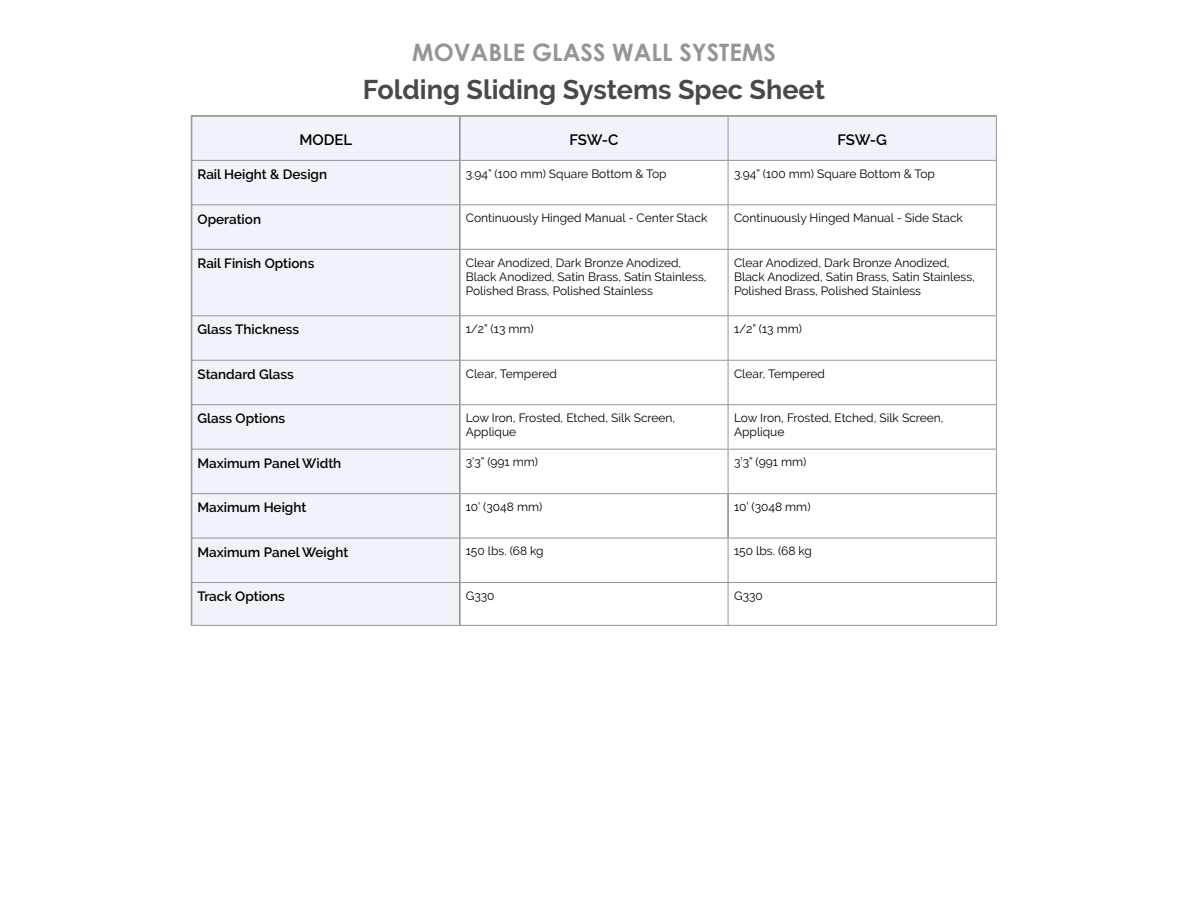
<style>
.page{position:relative;width:1188px;height:918px;background:#fff}
.page>*{position:absolute;margin:0;border:0;box-sizing:border-box;transform-origin:0 0}
.t1{font:700 27px "Raleway";color:#494949}
.t2{font:700 24px "Century Gothic";color:#939598}
.t3{font:600 15px "Raleway";letter-spacing:-.01em;color:#000}
.t4{font:600 13.5px "Raleway";color:#000}
.t5{font:12px/14.4px "Raleway";color:#000}
</style>
<div class="page">
<div style="left:193px;top:117px;width:803px;height:43px;background:#eef4f9"></div>
<div style="left:193px;top:161px;width:266px;height:332px;background:#eef4f9"></div>
<div style="left:193px;top:494px;width:266px;height:131px;background:#eef4f9"></div>
<hr style="left:728px;top:116px;width:1px;height:44px;background:#939598">
<hr style="left:728px;top:161px;width:1px;height:43px;background:#939598">
<hr style="left:728px;top:205px;width:1px;height:44px;background:#939598">
<hr style="left:728px;top:250px;width:1px;height:65px;background:#939598">
<hr style="left:728px;top:316px;width:1px;height:44px;background:#939598">
<hr style="left:728px;top:361px;width:1px;height:43px;background:#939598">
<hr style="left:728px;top:405px;width:1px;height:44px;background:#939598">
<hr style="left:728px;top:450px;width:1px;height:43px;background:#939598">
<hr style="left:996px;top:494px;width:1px;height:44px;background:#939598">
<hr style="left:728px;top:538px;width:1px;height:44px;background:#939598">
<hr style="left:728px;top:583px;width:1px;height:42px;background:#939598">
<hr style="left:192px;top:204px;width:267px;height:1px;background:#939598">
<hr style="left:460px;top:204px;width:268px;height:1px;background:#939598">
<hr style="left:728px;top:204px;width:269px;height:1px;background:#939598">
<hr style="left:192px;top:249px;width:267px;height:1px;background:#939598">
<hr style="left:460px;top:249px;width:268px;height:1px;background:#939598">
<hr style="left:728px;top:249px;width:269px;height:1px;background:#939598">
<hr style="left:192px;top:315px;width:267px;height:1px;background:#939598">
<hr style="left:460px;top:315px;width:268px;height:1px;background:#939598">
<hr style="left:728px;top:315px;width:269px;height:1px;background:#939598">
<hr style="left:192px;top:360px;width:267px;height:1px;background:#939598">
<hr style="left:460px;top:360px;width:268px;height:1px;background:#939598">
<hr style="left:728px;top:360px;width:269px;height:1px;background:#939598">
<hr style="left:192px;top:404px;width:267px;height:1px;background:#939598">
<hr style="left:460px;top:404px;width:268px;height:1px;background:#939598">
<hr style="left:728px;top:404px;width:269px;height:1px;background:#939598">
<hr style="left:192px;top:493px;width:267px;height:1px;background:#939598">
<hr style="left:460px;top:493px;width:268px;height:1px;background:#939598">
<hr style="left:728px;top:493px;width:269px;height:1px;background:#939598">
<hr style="left:460px;top:625px;width:268px;height:1px;background:#939598">
<hr style="left:728px;top:625px;width:269px;height:1px;background:#939598">
<hr style="left:192px;top:449px;width:267px;height:1px;background:#939598">
<hr style="left:460px;top:449px;width:268px;height:1px;background:#939598">
<hr style="left:728px;top:449px;width:269px;height:1px;background:#939598">
<hr style="left:192px;top:538px;width:267px;height:1px;background:#939598">
<hr style="left:460px;top:538px;width:268px;height:1px;background:#939598">
<hr style="left:728px;top:538px;width:269px;height:1px;background:#939598">
<hr style="left:192px;top:582px;width:267px;height:1px;background:#939598">
<hr style="left:460px;top:582px;width:268px;height:1px;background:#939598">
<hr style="left:728px;top:582px;width:269px;height:1px;background:#939598">
<hr style="left:191px;top:625px;width:269px;height:1px;background:#939598">
<hr style="left:459px;top:116px;width:1px;height:44px;background:#939598">
<hr style="left:460px;top:116px;width:1px;height:44px;background:#939598">
<hr style="left:191px;top:160px;width:1px;height:45px;background:#939598">
<hr style="left:192px;top:160px;width:1px;height:45px;background:#939598">
<hr style="left:459px;top:161px;width:1px;height:44px;background:#939598">
<hr style="left:460px;top:161px;width:1px;height:44px;background:#939598">
<hr style="left:191px;top:205px;width:1px;height:44px;background:#939598">
<hr style="left:192px;top:205px;width:1px;height:44px;background:#939598">
<hr style="left:459px;top:205px;width:1px;height:44px;background:#939598">
<hr style="left:460px;top:205px;width:1px;height:44px;background:#939598">
<hr style="left:191px;top:249px;width:1px;height:67px;background:#939598">
<hr style="left:192px;top:249px;width:1px;height:67px;background:#939598">
<hr style="left:459px;top:249px;width:1px;height:67px;background:#939598">
<hr style="left:460px;top:249px;width:1px;height:67px;background:#939598">
<hr style="left:191px;top:316px;width:1px;height:44px;background:#939598">
<hr style="left:192px;top:316px;width:1px;height:44px;background:#939598">
<hr style="left:459px;top:316px;width:1px;height:44px;background:#939598">
<hr style="left:460px;top:316px;width:1px;height:44px;background:#939598">
<hr style="left:191px;top:360px;width:1px;height:45px;background:#939598">
<hr style="left:192px;top:360px;width:1px;height:45px;background:#939598">
<hr style="left:459px;top:360px;width:1px;height:45px;background:#939598">
<hr style="left:460px;top:360px;width:1px;height:45px;background:#939598">
<hr style="left:191px;top:405px;width:1px;height:44px;background:#939598">
<hr style="left:192px;top:405px;width:1px;height:44px;background:#939598">
<hr style="left:459px;top:405px;width:1px;height:44px;background:#939598">
<hr style="left:460px;top:405px;width:1px;height:44px;background:#939598">
<hr style="left:191px;top:449px;width:1px;height:45px;background:#939598">
<hr style="left:192px;top:449px;width:1px;height:45px;background:#939598">
<hr style="left:459px;top:449px;width:1px;height:45px;background:#939598">
<hr style="left:460px;top:449px;width:1px;height:45px;background:#939598">
<hr style="left:191px;top:494px;width:1px;height:44px;background:#939598">
<hr style="left:192px;top:494px;width:1px;height:44px;background:#939598">
<hr style="left:459px;top:494px;width:1px;height:44px;background:#939598">
<hr style="left:460px;top:494px;width:1px;height:44px;background:#939598">
<hr style="left:728px;top:494px;width:1px;height:44px;background:#939598">
<hr style="left:191px;top:538px;width:1px;height:45px;background:#939598">
<hr style="left:192px;top:538px;width:1px;height:45px;background:#939598">
<hr style="left:459px;top:538px;width:1px;height:45px;background:#939598">
<hr style="left:460px;top:538px;width:1px;height:45px;background:#939598">
<hr style="left:191px;top:583px;width:1px;height:42px;background:#939598">
<hr style="left:192px;top:583px;width:1px;height:42px;background:#939598">
<hr style="left:459px;top:583px;width:1px;height:42px;background:#939598">
<hr style="left:460px;top:583px;width:1px;height:42px;background:#939598">
<hr style="left:996px;top:116px;width:1px;height:44px;background:#939598">
<hr style="left:996px;top:161px;width:1px;height:43px;background:#939598">
<hr style="left:996px;top:205px;width:1px;height:44px;background:#939598">
<hr style="left:996px;top:250px;width:1px;height:65px;background:#939598">
<hr style="left:996px;top:316px;width:1px;height:44px;background:#939598">
<hr style="left:996px;top:361px;width:1px;height:43px;background:#939598">
<hr style="left:996px;top:405px;width:1px;height:44px;background:#939598">
<hr style="left:996px;top:450px;width:1px;height:43px;background:#939598">
<hr style="left:996px;top:538px;width:1px;height:44px;background:#939598">
<hr style="left:996px;top:583px;width:1px;height:42px;background:#939598">
<hr style="left:191px;top:115px;width:269px;height:1px;background:#939598">
<hr style="left:192px;top:116px;width:268px;height:1px;background:#939598">
<hr style="left:191px;top:116px;width:1px;height:44px;background:#939598">
<hr style="left:192px;top:116px;width:1px;height:44px;background:#939598">
<hr style="left:460px;top:115px;width:268px;height:1px;background:#939598">
<hr style="left:460px;top:116px;width:268px;height:1px;background:#939598">
<hr style="left:728px;top:115px;width:269px;height:1px;background:#939598">
<hr style="left:728px;top:116px;width:269px;height:1px;background:#939598">
<hr style="left:192px;top:160px;width:268px;height:1px;background:#939598">
<hr style="left:460px;top:160px;width:268px;height:1px;background:#939598">
<hr style="left:728px;top:160px;width:269px;height:1px;background:#939598">
<h2 class="t2" style="left:412px;top:34px;width:365px">MOVABLE GLASS WALL SYSTEMS</h2>
<h1 class="t1" style="left:363px;top:74px;width:464px">Folding Sliding Systems Spec Sheet</h1>
<p class="t3" style="left:299px;top:131px;width:54px">MODEL</p>
<p class="t3" style="left:569px;top:131px;width:50px">FSW-C</p>
<p class="t3" style="left:838px;top:131px;width:51px">FSW-G</p>
<p class="t4" style="left:198px;top:167px;width:131px">Rail Height &amp; Design</p>
<p class="t5" style="left:466px;top:166px;width:202px">3.94” (100 mm) Square Bottom &amp; Top</p>
<p class="t5" style="left:734px;top:166px;width:202px">3.94” (100 mm) Square Bottom &amp; Top</p>
<p class="t4" style="left:198px;top:211px;width:65px">Operation</p>
<p class="t5" style="left:466px;top:211px;width:243px">Continuously Hinged Manual - Center Stack</p>
<p class="t5" style="left:734px;top:211px;width:230px">Continuously Hinged Manual - Side Stack</p>
<p class="t4" style="left:198px;top:255px;width:118px">Rail Finish Options</p>
<p class="t5" style="left:466px;top:255px;width:242px">Clear Anodized, Dark Bronze Anodized,<br>Black Anodized, Satin Brass, Satin Stainless,<br>Polished Brass, Polished Stainless</p>
<p class="t5" style="left:734px;top:255px;width:242px">Clear Anodized, Dark Bronze Anodized,<br>Black Anodized, Satin Brass, Satin Stainless,<br>Polished Brass, Polished Stainless</p>
<p class="t4" style="left:198px;top:322px;width:103px">Glass Thickness</p>
<p class="t5" style="left:466px;top:322px;width:69px">1/2” (13 mm)</p>
<p class="t5" style="left:734px;top:322px;width:69px">1/2” (13 mm)</p>
<p class="t4" style="left:198px;top:366px;width:98px">Standard Glass</p>
<p class="t5" style="left:466px;top:366px;width:93px">Clear, Tempered</p>
<p class="t5" style="left:734px;top:366px;width:93px">Clear, Tempered</p>
<p class="t4" style="left:198px;top:411px;width:89px">Glass Options</p>
<p class="t5" style="left:466px;top:411px;width:211px">Low Iron, Frosted, Etched, Silk Screen,<br>Applique</p>
<p class="t5" style="left:734px;top:411px;width:211px">Low Iron, Frosted, Etched, Silk Screen,<br>Applique</p>
<p class="t4" style="left:198px;top:455px;width:145px">Maximum Panel Width</p>
<p class="t5" style="left:466px;top:455px;width:74px">3’3” (991 mm)</p>
<p class="t5" style="left:734px;top:455px;width:74px">3’3” (991 mm)</p>
<p class="t4" style="left:198px;top:500px;width:110px">Maximum Height</p>
<p class="t5" style="left:466px;top:499px;width:78px">10’ (3048 mm)</p>
<p class="t5" style="left:734px;top:499px;width:78px">10’ (3048 mm)</p>
<p class="t4" style="left:198px;top:544px;width:152px">Maximum Panel Weight</p>
<p class="t5" style="left:466px;top:544px;width:79px">150 lbs. (68 kg</p>
<p class="t5" style="left:734px;top:544px;width:79px">150 lbs. (68 kg</p>
<p class="t4" style="left:198px;top:589px;width:89px">Track Options</p>
<p class="t5" style="left:466px;top:588px;width:30px">G330</p>
<p class="t5" style="left:734px;top:588px;width:30px">G330</p>
</div>
